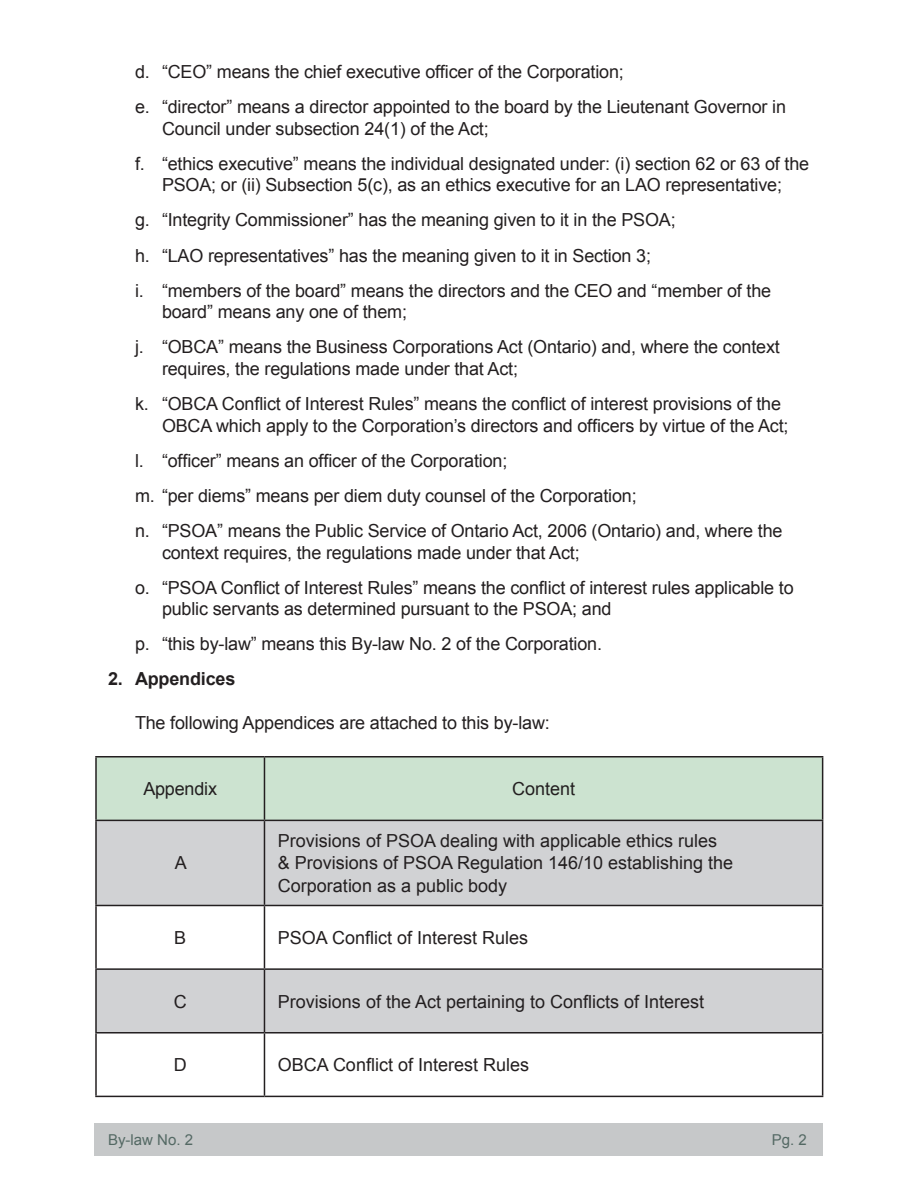
<style>
.page{position:relative;width:918px;height:1188px;background:#fff}
.page>*{position:absolute;margin:0;border:0;box-sizing:border-box;transform-origin:0 0}
.t1{font:18px/21.6px "Arial";letter-spacing:-.01em;color:#231f20}
.t2{font:700 18px "Arial";letter-spacing:-.01em;color:#231f20}
.t3{font:15px "Arial";color:#546964}
</style>
<div class="page">
<div style="left:94px;top:1123px;width:730px;height:33px;background:#c6c8c9"></div>
<div style="left:97px;top:758px;width:725px;height:62px;background:#cce3d0"></div>
<svg style="left:97px;top:821px;width:725px;height:211px;fill:#d1d2d4"></svg>
<hr style="left:95px;top:756px;width:169px;height:2px;background:#231f20">
<hr style="left:95px;top:757px;width:2px;height:63px;background:#231f20">
<hr style="left:264px;top:756px;width:559px;height:2px;background:#231f20">
<hr style="left:264px;top:757px;width:1px;height:63px;background:#231f20">
<hr style="left:822px;top:757px;width:1px;height:63px;background:#231f20">
<hr style="left:95px;top:820px;width:169px;height:1px;background:#231f20">
<hr style="left:95px;top:821px;width:2px;height:84px;background:#231f20">
<hr style="left:264px;top:820px;width:559px;height:1px;background:#231f20">
<hr style="left:264px;top:821px;width:1px;height:84px;background:#231f20">
<hr style="left:822px;top:821px;width:1px;height:84px;background:#231f20">
<hr style="left:95px;top:905px;width:169px;height:1px;background:#231f20">
<hr style="left:95px;top:906px;width:2px;height:62px;background:#231f20">
<hr style="left:264px;top:905px;width:559px;height:1px;background:#231f20">
<hr style="left:264px;top:906px;width:1px;height:62px;background:#231f20">
<hr style="left:822px;top:906px;width:1px;height:62px;background:#231f20">
<hr style="left:95px;top:968px;width:169px;height:2px;background:#231f20">
<hr style="left:95px;top:970px;width:2px;height:62px;background:#231f20">
<hr style="left:264px;top:968px;width:559px;height:2px;background:#231f20">
<hr style="left:264px;top:970px;width:1px;height:62px;background:#231f20">
<hr style="left:822px;top:970px;width:1px;height:62px;background:#231f20">
<hr style="left:95px;top:1032px;width:169px;height:2px;background:#231f20">
<hr style="left:95px;top:1034px;width:2px;height:62px;background:#231f20">
<hr style="left:264px;top:1032px;width:559px;height:2px;background:#231f20">
<hr style="left:264px;top:1034px;width:1px;height:62px;background:#231f20">
<hr style="left:822px;top:1034px;width:1px;height:62px;background:#231f20">
<hr style="left:95px;top:1096px;width:169px;height:1px;background:#231f20">
<hr style="left:264px;top:1096px;width:559px;height:1px;background:#231f20">
<p class="t1" style="left:135px;top:61px;width:490px">d. “CEO” means the chief executive officer of the Corporation;</p>
<p class="t1" style="left:162px;top:96px;width:626px;text-indent:-27px">e. “director” means a director appointed to the board by the Lieutenant Governor in<br>Council under subsection 24(1) of the Act;</p>
<p class="t1" style="left:135px;top:153px;width:676px;text-align:center">f. “ethics executive” means the individual designated under: (i) section 62 or 63 of the<br>PSOA; or (ii) Subsection 5(c), as an ethics executive for an LAO representative;</p>
<p class="t1" style="left:135px;top:209px;width:542px">g. “Integrity Commissioner” has the meaning given to it in the PSOA;</p>
<p class="t1" style="left:135px;top:245px;width:518px">h. “LAO representatives” has the meaning given to it in Section 3;</p>
<p class="t1" style="left:162px;top:280px;width:611px;text-indent:-27px">i. “members of the board” means the directors and the CEO and “member of the board” means any one of them;</p>
<p class="t1" style="left:162px;top:336px;width:619px;text-indent:-27px">j. “OBCA” means the Business Corporations Act (Ontario) and, where the context requires, the regulations made under that Act;</p>
<p class="t1" style="left:162px;top:393px;width:628px;text-indent:-27px">k. “OBCA Conflict of Interest Rules” means the conflict of interest provisions of the<br>OBCA which apply to the Corporation’s directors and officers by virtue of the Act;</p>
<p class="t1" style="left:135px;top:450px;width:374px">l. “officer” means an officer of the Corporation;</p>
<p class="t1" style="left:135px;top:485px;width:503px">m. “per diems” means per diem duty counsel of the Corporation;</p>
<p class="t1" style="left:162px;top:520px;width:622px;text-indent:-27px">n. “PSOA” means the Public Service of Ontario Act, 2006 (Ontario) and, where the context requires, the regulations made under that Act;</p>
<p class="t1" style="left:162px;top:577px;width:633px;text-indent:-27px">o. “PSOA Conflict of Interest Rules” means the conflict of interest rules applicable to public servants as determined pursuant to the PSOA; and</p>
<p class="t1" style="left:135px;top:633px;width:469px">p. “this by-law” means this By-law No. 2 of the Corporation.</p>
<p class="t2" style="left:108px;top:667px;width:129px">2. Appendices</p>
<p class="t1" style="left:135px;top:712px;width:416px">The following Appendices are attached to this by-law:</p>
<p class="t1" style="left:143px;top:778px;width:75px">Appendix</p>
<p class="t1" style="left:512px;top:778px;width:65px">Content</p>
<p class="t1" style="left:175px;top:853px;width:14px">A</p>
<p class="t1" style="left:278px;top:830px;width:457px;line-height:22.5px">Provisions of PSOA dealing with applicable ethics rules &amp; Provisions of PSOA Regulation 146/10 establishing the<br>Corporation as a public body</p>
<p class="t1" style="left:174px;top:927px;width:14px">B</p>
<p class="t1" style="left:278px;top:927px;width:252px">PSOA Conflict of Interest Rules</p>
<p class="t1" style="left:174px;top:991px;width:14px">C</p>
<p class="t1" style="left:278px;top:991px;width:428px">Provisions of the Act pertaining to Conflicts of Interest</p>
<p class="t1" style="left:174px;top:1054px;width:14px">D</p>
<p class="t1" style="left:278px;top:1054px;width:253px">OBCA Conflict of Interest Rules</p>
<p class="t3" style="left:108px;top:1130px;width:87px">By-law No. 2</p>
<p class="t3" style="left:772px;top:1130px;width:37px">Pg. 2</p>
</div>
